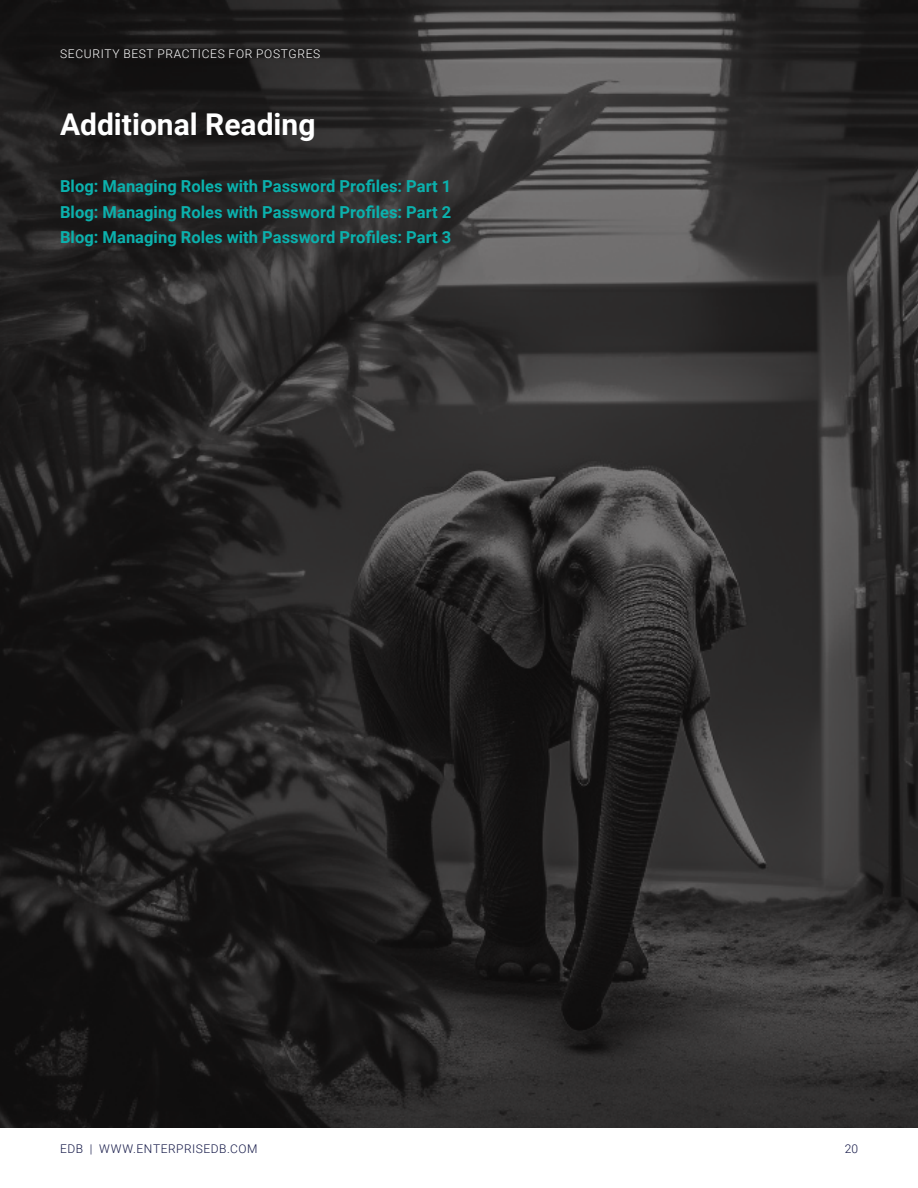
<style>
.page{position:relative;width:918px;height:1188px;background:#fff}
.page>*{position:absolute;margin:0;border:0;box-sizing:border-box;transform-origin:0 0}
.t1{font:700 30px "Roboto";color:#fff}
.t2{font:700 16.5px/25.5px "Roboto";letter-spacing:.005em;color:#0bb1ad;text-align:justify}
.t3{font:300 12px "Roboto";letter-spacing:.055em;color:#fff}
.t4{font:300 12px "Roboto";letter-spacing:.045em;color:#121646}
</style>
<div class="page">
<img style="left:0;top:0;width:918px;height:1128px">
<p class="t3" style="left:60px;top:45px;width:262px">SECURITY BEST PRACTICES FOR POSTGRES</p>
<h1 class="t1" style="left:60px;top:104px;width:257px">Additional Reading</h1>
<p class="t2" style="left:60px;top:173px;width:393px">Blog: Managing Roles with Password Profiles: Part 1<br>Blog: Managing Roles with Password Profiles: Part 2<br>Blog: Managing Roles with Password Profiles: Part 3</p>
<p class="t4" style="left:60px;top:1140px;width:199px">EDB | WWW.ENTERPRISEDB.COM</p>
<p class="t4" style="left:845px;top:1140px;width:15px">20</p>
</div>
